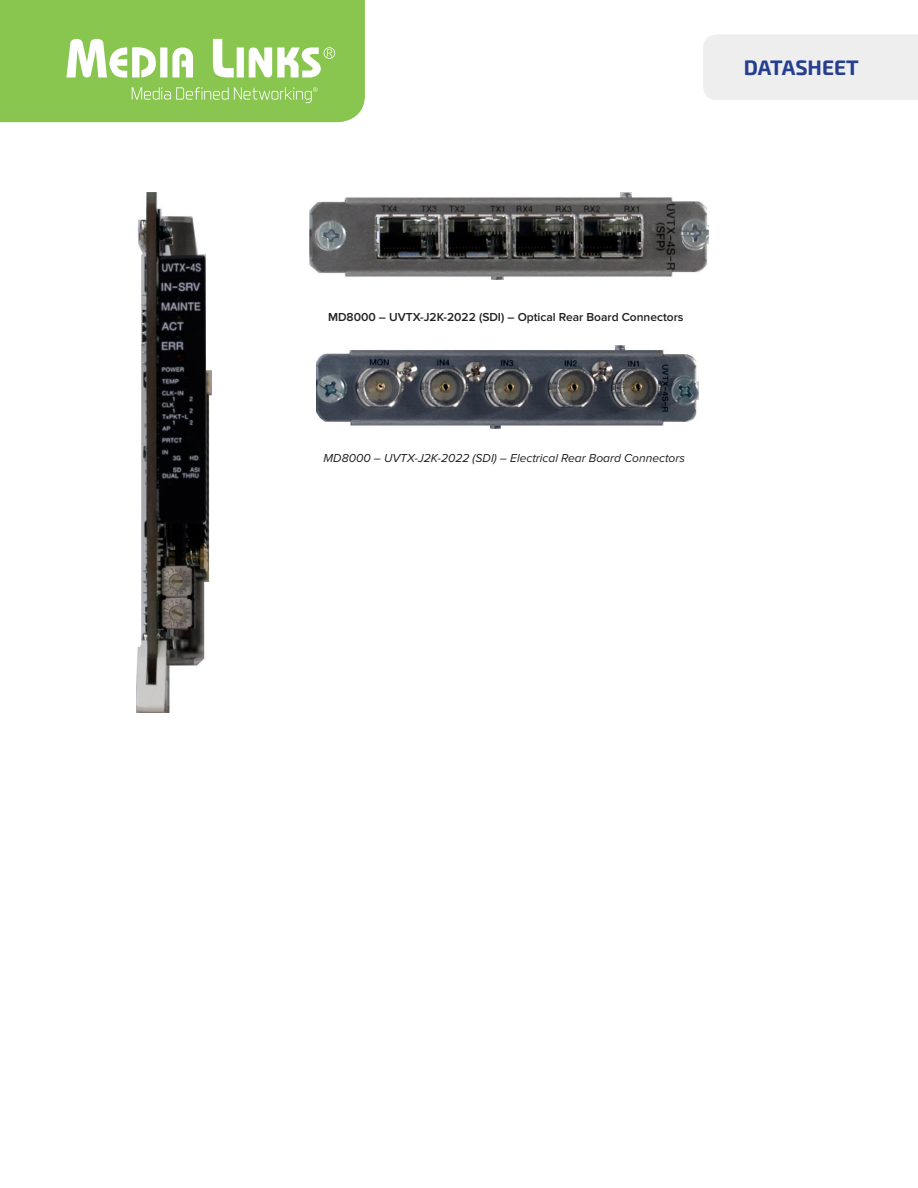
<style>
.page{position:relative;width:918px;height:1188px;background:#fff}
.page>*{position:absolute;margin:0;border:0;box-sizing:border-box;transform-origin:0 0}
.t1{font:700 21px "Exo 2.0";color:#253f8e}
.t2{font:italic 12px "Proxima Nova";color:#231f20}
.t3{font:600 12px "Proxima Nova";color:#231f20}
</style>
<div class="page">
<div style="left:703px;top:35px;width:215px;height:65px;background:#eeeeef"></div>
<img style="left:136px;top:193px;width:76px;height:519px">
<img style="left:316px;top:345px;width:382px;height:83px">
<img style="left:310px;top:193px;width:399px;height:87px">
<div style="left:0;top:0;width:365px;height:122px;background:#89c650"></div>
<svg style="left:66px;top:39px;width:269px;height:40px"></svg>
<svg style="left:132px;top:87px;width:186px;height:16px;background:#9ccf6c"></svg>
<h1 class="t1" style="left:744px;top:55px;width:117px">DATASHEET</h1>
<p class="t3" style="left:328px;top:310px;width:357px">MD8000 – UVTX-J2K-2022 (SDI) – Optical Rear Board Connectors</p>
<p class="t2" style="left:324px;top:451px;width:363px">MD8000 – UVTX-J2K-2022 (SDI) – Electrical Rear Board Connectors</p>
</div>
